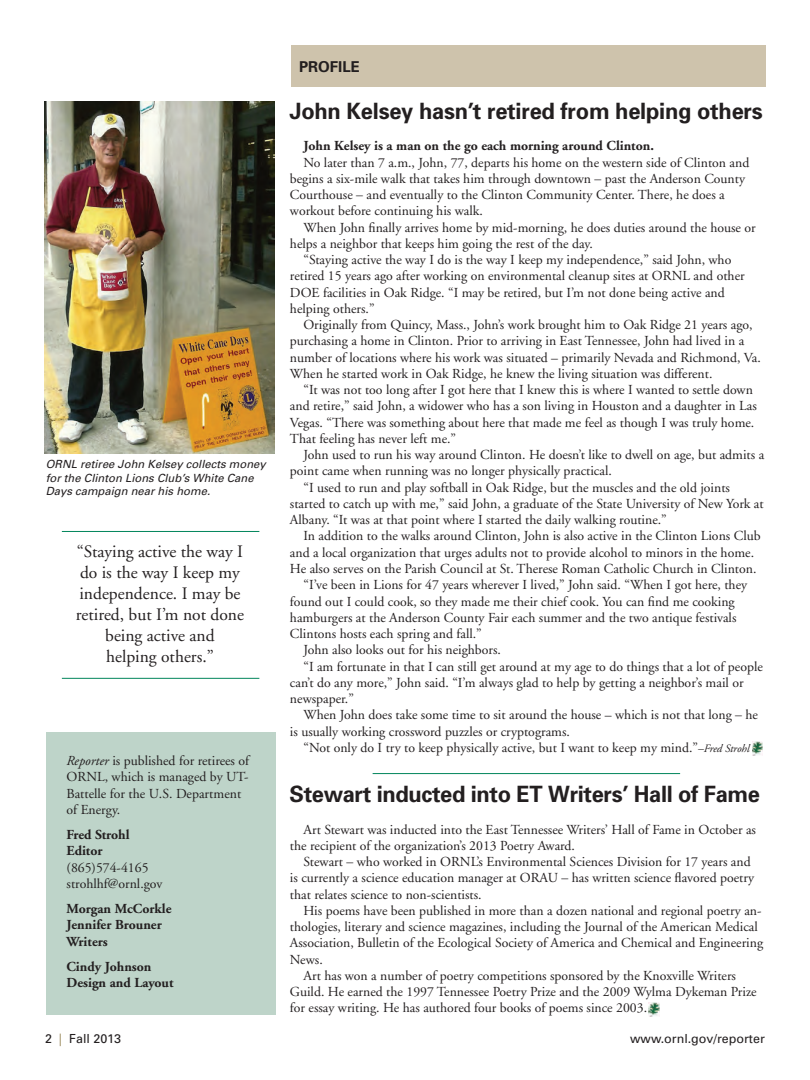
<style>
.page{position:relative;width:810px;height:1080px;background:#fff}
.page>*{position:absolute;margin:0;border:0;box-sizing:border-box;transform-origin:0 0}
.t1{font:700 22.5px "Univers";letter-spacing:-.01em;color:#231f20}
.t2{font:17.5px/21px "Adobe Garamond";color:#231f20;text-align:center}
.t3{font:700 15px "Univers";color:#231f20}
.t4{font:13.75px/16.2px "Adobe Garamond";color:#231f20}
.t5{font:700 13.75px/16.2px "Adobe Garamond";color:#231f20}
.t6{font:12.5px "Univers";color:#231f20}
.t7{font:italic 11.25px/13.5px "Univers";color:#231f20}
.s1{font-style:italic}
.s2{font-family:"Times"}
.s3{font-style:italic;font-size:11.25px}
.s4{color:#968555}
</style>
<div class="page">
<div style="left:291px;top:45px;width:475px;height:41px;background:#cec3ac"></div>
<div style="left:46px;top:732px;width:230px;height:282px;background:#bed4c9"></div>
<hr style="left:62px;top:531px;width:197px;height:1px;background:#00855b">
<hr style="left:62px;top:678px;width:197px;height:1px;background:#00855b">
<img style="left:752px;top:741px;width:11px;height:14px">
<img style="left:45px;top:101px;width:230px;height:353px">
<hr style="left:373px;top:773px;width:307px;height:1px;background:#00855b">
<img style="left:649px;top:1002px;width:10px;height:14px">
<p class="t3" style="left:299px;top:58px;width:62px">PROFILE</p>
<p class="t7" style="left:46px;top:458px;width:222px">ORNL retiree John Kelsey collects money for the Clinton Lions Club’s White Cane<br>Days campaign near his home.</p>
<p class="t2" style="left:76px;top:542px;width:170px">“Staying active the way I do is the way I keep my independence. I may be retired, but I’m not done being active and<br>helping others.”</p>
<p class="t4" style="left:67px;top:753px;width:184px"><span class="s1">Reporter</span> is published for retirees of<br>ORNL, which is managed by UT-<br>Battelle for the U.S. Department of Energy.</p>
<p class="t5" style="left:67px;top:827px;width:65px">Fred Strohl<br>Editor</p>
<p class="t4" style="left:67px;top:859px;width:97px">(865)574-4165 strohlhf@ornl.gov</p>
<p class="t5" style="left:67px;top:901px;width:106px">Morgan McCorkle<br>Jennifer Brouner<br>Writers</p>
<p class="t5" style="left:67px;top:959px;width:108px">Cindy Johnson<br>Design and Layout</p>
<h1 class="t1" style="left:290px;top:98px;width:475px">John Kelsey hasn’t retired from helping others</h1>
<p class="t5" style="left:303px;top:138px;width:352px">John Kelsey is a man on the go each morning around Clinton.</p>
<p class="t4" style="left:290px;top:155px;width:461px;text-indent:14px">No later than 7 a.m., John, 77, departs his home on the western side of Clinton and begins a six-mile walk that takes him through downtown <span class="s2">–</span> past the Anderson County Courthouse <span class="s2">–</span> and eventually to the Clinton Community Center. There, he does a workout before continuing his walk.</p>
<p class="t4" style="left:303px;top:220px;width:454px">When John finally arrives home by mid-morning, he does duties around the house or</p>
<p class="t4" style="left:290px;top:236px;width:304px">helps a neighbor that keeps him going the rest of the day.</p>
<p class="t4" style="left:303px;top:252px;width:429px">“Staying active the way I do is the way I keep my independence,” said John, who</p>
<p class="t4" style="left:290px;top:268px;width:456px">retired 15 years ago after working on environmental cleanup sites at ORNL and other</p>
<p class="t4" style="left:290px;top:285px;width:436px">DOE facilities in Oak Ridge. “I may be retired, but I’m not done being active and</p>
<p class="t4" style="left:290px;top:301px;width:86px">helping others.”</p>
<p class="t4" style="left:303px;top:317px;width:451px">Originally from Quincy, Mass., John’s work brought him to Oak Ridge 21 years ago,</p>
<p class="t4" style="left:290px;top:333px;width:456px">purchasing a home in Clinton. Prior to arriving in East Tennessee, John had lived in a</p>
<p class="t4" style="left:290px;top:350px;width:472px">number of locations where his work was situated – primarily Nevada and Richmond, Va.</p>
<p class="t4" style="left:290px;top:366px;width:424px">When he started work in Oak Ridge, he knew the living situation was different.</p>
<p class="t4" style="left:303px;top:382px;width:451px">“It was not too long after I got here that I knew this is where I wanted to settle down</p>
<p class="t4" style="left:290px;top:398px;width:468px">and retire,” said John, a widower who has a son living in Houston and a daughter in Las</p>
<p class="t4" style="left:290px;top:415px;width:466px">Vegas. “There was something about here that made me feel as though I was truly home.</p>
<p class="t4" style="left:290px;top:431px;width:168px">That feeling has never left me.”</p>
<p class="t4" style="left:303px;top:447px;width:462px">John used to run his way around Clinton. He doesn’t like to dwell on age, but admits a</p>
<p class="t4" style="left:290px;top:463px;width:323px">point came when running was no longer physically practical.</p>
<p class="t4" style="left:303px;top:480px;width:428px">“I used to run and play softball in Oak Ridge, but the muscles and the old joints</p>
<p class="t4" style="left:290px;top:496px;width:475px">started to catch up with me,” said John, a graduate of the State University of New York at</p>
<p class="t4" style="left:290px;top:512px;width:378px">Albany. “It was at that point where I started the daily walking routine.”</p>
<p class="t4" style="left:303px;top:528px;width:459px">In addition to the walks around Clinton, John is also active in the Clinton Lions Club</p>
<p class="t4" style="left:290px;top:545px;width:466px">and a local organization that urges adults not to provide alcohol to minors in the home.</p>
<p class="t4" style="left:290px;top:561px;width:468px">He also serves on the Parish Council at St. Therese Roman Catholic Church in Clinton.</p>
<p class="t4" style="left:303px;top:577px;width:445px">“I’ve been in Lions for 47 years wherever I lived,” John said. “When I got here, they</p>
<p class="t4" style="left:290px;top:593px;width:446px">found out I could cook, so they made me their chief cook. You can find me cooking</p>
<p class="t4" style="left:290px;top:610px;width:448px">hamburgers at the Anderson County Fair each summer and the two antique festivals</p>
<p class="t4" style="left:290px;top:626px;width:193px">Clintons hosts each spring and fall.”</p>
<p class="t4" style="left:303px;top:642px;width:199px">John also looks out for his neighbors.</p>
<p class="t4" style="left:303px;top:658px;width:461px">“I am fortunate in that I can still get around at my age to do things that a lot of people</p>
<p class="t4" style="left:290px;top:675px;width:455px">can’t do any more,” John said. “I’m always glad to help by getting a neighbor’s mail or</p>
<p class="t4" style="left:290px;top:691px;width:65px">newspaper.”</p>
<p class="t4" style="left:303px;top:707px;width:456px">When John does take some time to sit around the house – which is not that long <span class="s2">–</span> he</p>
<p class="t4" style="left:290px;top:723px;width:281px">is usually working crossword puzzles or cryptograms.</p>
<p class="t4" style="left:303px;top:740px;width:448px">“Not only do I try to keep physically active, but I want to keep my mind.”<span class="s3">–Fred Strohl</span></p>
<h1 class="t1" style="left:290px;top:781px;width:472px">Stewart inducted into ET Writers’ Hall of Fame</h1>
<p class="t4" style="left:290px;top:821px;width:468px;text-indent:14px">Art Stewart was inducted into the East Tennessee Writers’ Hall of Fame in October as the recipient of the organization’s 2013 Poetry Award.</p>
<p class="t4" style="left:290px;top:854px;width:466px;text-indent:14px">Stewart <span class="s2">–</span> who worked in ORNL’s Environmental Sciences Division for 17 years and is currently a science education manager at ORAU <span class="s2">–</span> has written science flavored poetry that relates science to non-scientists.</p>
<p class="t4" style="left:303px;top:903px;width:460px">His poems have been published in more than a dozen national and regional poetry an-</p>
<p class="t4" style="left:290px;top:919px;width:469px">thologies, literary and science magazines, including the Journal of the American Medical</p>
<p class="t4" style="left:290px;top:935px;width:475px">Association, Bulletin of the Ecological Society of America and Chemical and Engineering</p>
<p class="t4" style="left:290px;top:951px;width:34px">News.</p>
<p class="t4" style="left:303px;top:968px;width:434px">Art has won a number of poetry competitions sponsored by the Knoxville Writers</p>
<p class="t4" style="left:290px;top:984px;width:468px">Guild. He earned the 1997 Tennessee Poetry Prize and the 2009 Wylma Dykeman Prize</p>
<p class="t4" style="left:290px;top:1000px;width:359px">for essay writing. He has authored four books of poems since 2003.</p>
<p class="t6" style="left:45px;top:1031px;width:78px">2 <span class="s4">|</span> Fall 2013</p>
<p class="t6" style="left:630px;top:1031px;width:136px">www. ornl.gov/reporter</p>
</div>
